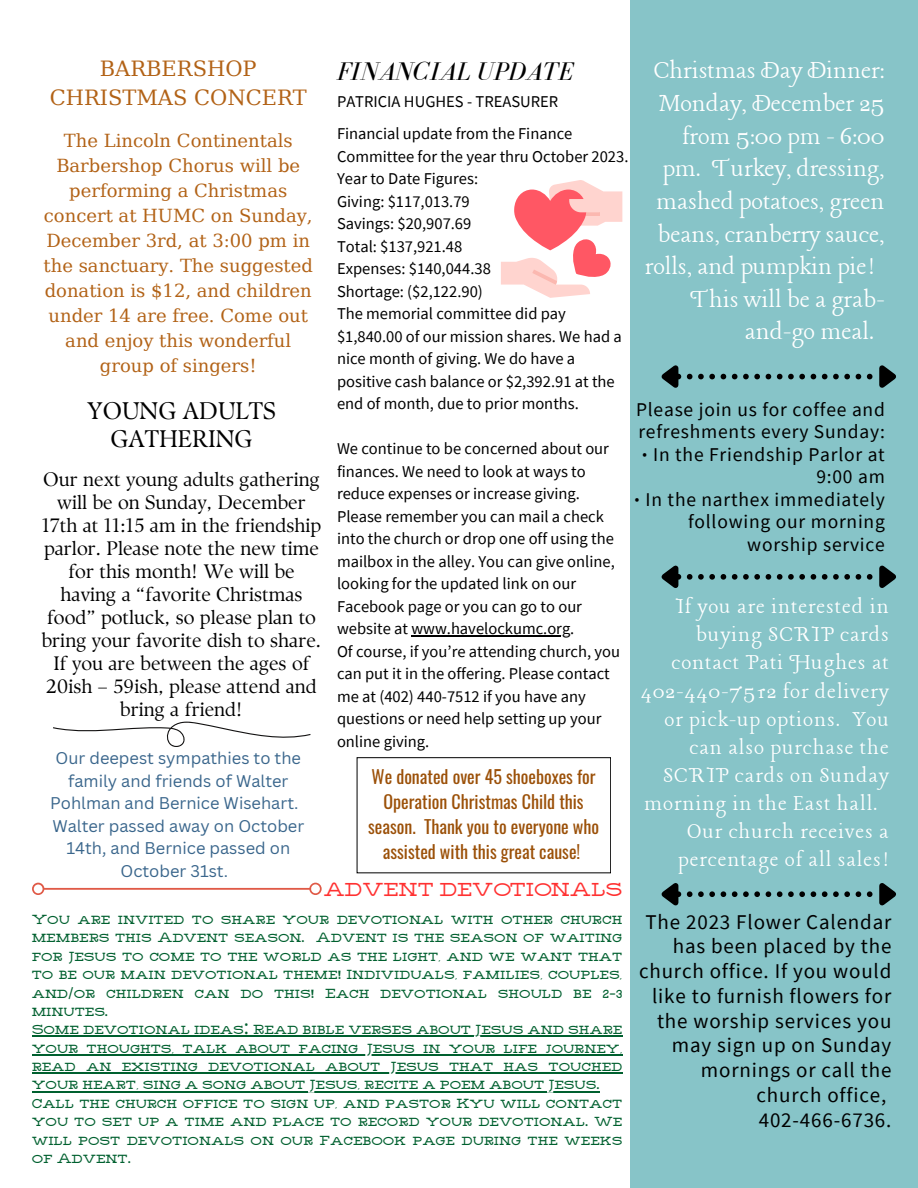
<style>
.page{position:relative;width:918px;height:1188px;background:#fff}
.page>*{position:absolute;margin:0;border:0;box-sizing:border-box;transform-origin:0 0}
.t1{font:27.75px "Lancelot";color:#fff}
.t2{font:27.75px "Carlson Slab";color:#ff3131}
.t3{font:italic 26.25px "Bodoni FLF";color:#000}
.t4{font:24px "Lancelot";letter-spacing:.04em;color:#fff}
.t5{font:24px/28px "TY Serif D";color:#000;text-align:center}
.t6{font:21px/24.8px "Source Sans Pro";letter-spacing:.04em;color:#000;text-align:right}
.t7{font:21px/29px "DejaVu Serif";color:#b26216;text-align:center}
.t8{font:19.5px/18.3px "Carlson Slab";color:#00602f}
.t9{font:19.5px/23px "TY Serif D";color:#000;text-align:center}
.t10{font:19.5px/22.5px "Source Sans Pro";letter-spacing:.04em;color:#000;text-align:right}
.t11{font:18px/25px "DejaVu Serif";color:#b26216;text-align:center}
.t12{font:18px/25px "Oswald";color:#9b5008;text-align:center}
.t13{font:16.5px/22.5px "Source Sans Pro";color:#000}
.t14{font:16.5px/22.5px "Canva Sans";color:#3a668c;text-align:center}
.s1{font-family:"Noto Sans"}
.s2{font-weight:700}
</style>
<div class="page">
<div style="left:630px;top:0;width:288px;height:1188px;background:#87c4c8"></div>
<svg style="left:661px;top:883px;width:235px;height:23px"></svg>
<svg style="left:661px;top:565px;width:235px;height:23px"></svg>
<svg style="left:661px;top:365px;width:235px;height:23px"></svg>
<svg style="left:32px;top:883px;width:290px;height:12px"></svg>
<svg style="left:53px;top:722px;width:258px;height:25px"></svg>
<div style="left:357px;top:757px;width:254px;height:116px;border:1px solid #000"></div>
<hr style="left:411px;top:635px;width:159px;height:2px;background:#000">
<svg style="left:501px;top:180px;width:121px;height:118px"></svg>
<hr style="left:32px;top:1035px;width:590px;height:2px;background:#00602f">
<hr style="left:32px;top:1054px;width:590px;height:2px;background:#00602f">
<hr style="left:32px;top:1072px;width:590px;height:2px;background:#00602f">
<hr style="left:32px;top:1091px;width:568px;height:1px;background:#00602f">
<p class="t7" style="left:50px;top:54px;width:259px">BARBERSHOP<br>CHRISTMAS CONCERT</p>
<p class="t11" style="left:44px;top:128px;width:271px">The Lincoln Continentals<br>Barbershop Chorus will be performing a Christmas concert at HUMC on Sunday,<br>December 3rd, at 3:00 pm in the sanctuary. The suggested donation is $12, and children under 14 are free. Come out and enjoy this wonderful group of singers!</p>
<h3 class="t5" style="left:87px;top:397px;width:190px">YOUNG ADULTS<br>GATHERING</h3>
<p class="t9" style="left:42px;top:468px;width:281px">Our next young adults gathering will be on Sunday, December<br>17th at 11:15 am in the friendship parlor. Please note the new time for this month! We will be having a “favorite Christmas food” potluck, so please plan to bring your favorite dish to share.<br>If you are between the ages of<br>20ish – 59ish, please attend and bring a friend!</p>
<p class="t14" style="left:50px;top:747px;width:256px">Our deepest sympathies to the family and friends of Walter<br>Pohlman and Bernice Wisehart.<br>Walter passed away on October<br>14th, and Bernice passed on<br>October 31st.</p>
<h2 class="t3" style="left:337px;top:58px;width:238px">FINANCIAL UPDATE</h2>
<p class="t13" style="left:337px;top:85px;width:237px;line-height:32.5px">PATRICIA HUGHES - TREASURER<br>Financial update from the Finance</p>
<p class="t13" style="left:337px;top:145px;width:293px">Committee for the year thru October 2023.<br>Year to Date Figures:<br>Giving: $117,013.79<br>Savings: $20,907.69<br>Total: $137,921.48<br>Expenses: $140,044.38<br>Shortage: ($2,122.90)<br>The memorial committee did pay $1,840.00 of our mission shares. We had a nice month of giving. We do have a positive cash balance or $2,392.91 at the end of month, due to prior months.</p>
<p class="t13" style="left:337px;top:437px;width:285px">We continue to be concerned about our finances. We need to look at ways to reduce expenses or increase giving.<br>Please remember you can mail a check into the church or drop one off using the mailbox in the alley. You can give online, looking for the updated link on our Facebook page or you can go to our website at www.havelockumc.org.<br>Of course, if you’re attending church, you can put it in the offering. Please contact me at (402) 440-7512 if you have any questions or need help setting up your online giving.</p>
<p class="t12" style="left:368px;top:763px;width:233px">We donated over 45 shoeboxes for<br>Operation Christmas Child this season. Thank you to everyone who assisted with this great cause!</p>
<h1 class="t2" style="left:323px;top:875px;width:300px">ADVENT DEVOTIONALS</h1>
<p class="t8" style="left:32px;top:909px;width:592px">You are invited to share your devotional with other church members this Advent season. Advent is the season of waiting for Jesus to come to the world as the light, and we want that to be our main devotional theme! Individuals, families, couples, and/or children can do this! Each devotional should be 2-3 minutes.<br>Some devotional ideas<span class="s1">:</span> Read bible verses about Jesus and share your thoughts, talk about facing Jesus in your life journey, read an existing devotional about Jesus that has touched your heart, sing a song about Jesus, recite a poem about Jesus.<br>Call the church office to sign up, and pastor Kyu will contact you to set up a time and place to record your devotional. We will post devotionals on our Facebook page during the weeks of Advent.</p>
<h1 class="t1" style="left:654px;top:57px;width:232px">Christmas Day Dinner:</h1>
<h1 class="t1" style="left:659px;top:90px;width:227px">Monday, December 25</h1>
<h1 class="t1" style="left:682px;top:122px;width:204px">from 5:00 pm - 6:00</h1>
<h1 class="t1" style="left:663px;top:155px;width:223px">pm. Turkey, dressing,</h1>
<h1 class="t1" style="left:656px;top:187px;width:230px">mashed potatoes, green</h1>
<h1 class="t1" style="left:658px;top:220px;width:228px">beans, cranberry sauce,</h1>
<h1 class="t1" style="left:645px;top:253px;width:231px">rolls, and pumpkin pie!</h1>
<h1 class="t1" style="left:690px;top:285px;width:196px">This will be a grab-</h1>
<h1 class="t1" style="left:745px;top:318px;width:131px">and-go meal.</h1>
<p class="t10" style="left:634px;top:398px;width:252px">Please join us for coffee and refreshments every Sunday: <span class="s2">·</span> In the Friendship Parlor at<br>9:00 am<br><span class="s2">·</span> In the narthex immediately following our morning worship service</p>
<h3 class="t4" style="left:675px;top:594px;width:215px">If you are interested in</h3>
<h3 class="t4" style="left:696px;top:623px;width:195px">buying SCRIP cards</h3>
<h3 class="t4" style="left:671px;top:651px;width:219px">contact Pati Hughes at</h3>
<h3 class="t4" style="left:641px;top:679px;width:249px">402-440-7512 for delivery</h3>
<h3 class="t4" style="left:665px;top:707px;width:226px">or pick-up options. You</h3>
<h3 class="t4" style="left:690px;top:735px;width:201px">can also purchase the</h3>
<h3 class="t4" style="left:663px;top:763px;width:227px">SCRIP cards on Sunday</h3>
<h3 class="t4" style="left:644px;top:791px;width:235px">morning in the East hall.</h3>
<h3 class="t4" style="left:687px;top:819px;width:203px">Our church receives a</h3>
<h3 class="t4" style="left:678px;top:848px;width:212px">percentage of all sales!</h3>
<p class="t6" style="left:639px;top:909px;width:254px">The 2023 Flower Calendar has been placed by the church office. If you would like to furnish flowers for the worship services you may sign up on Sunday mornings or call the church office,<br>402-466-6736.</p>
</div>
